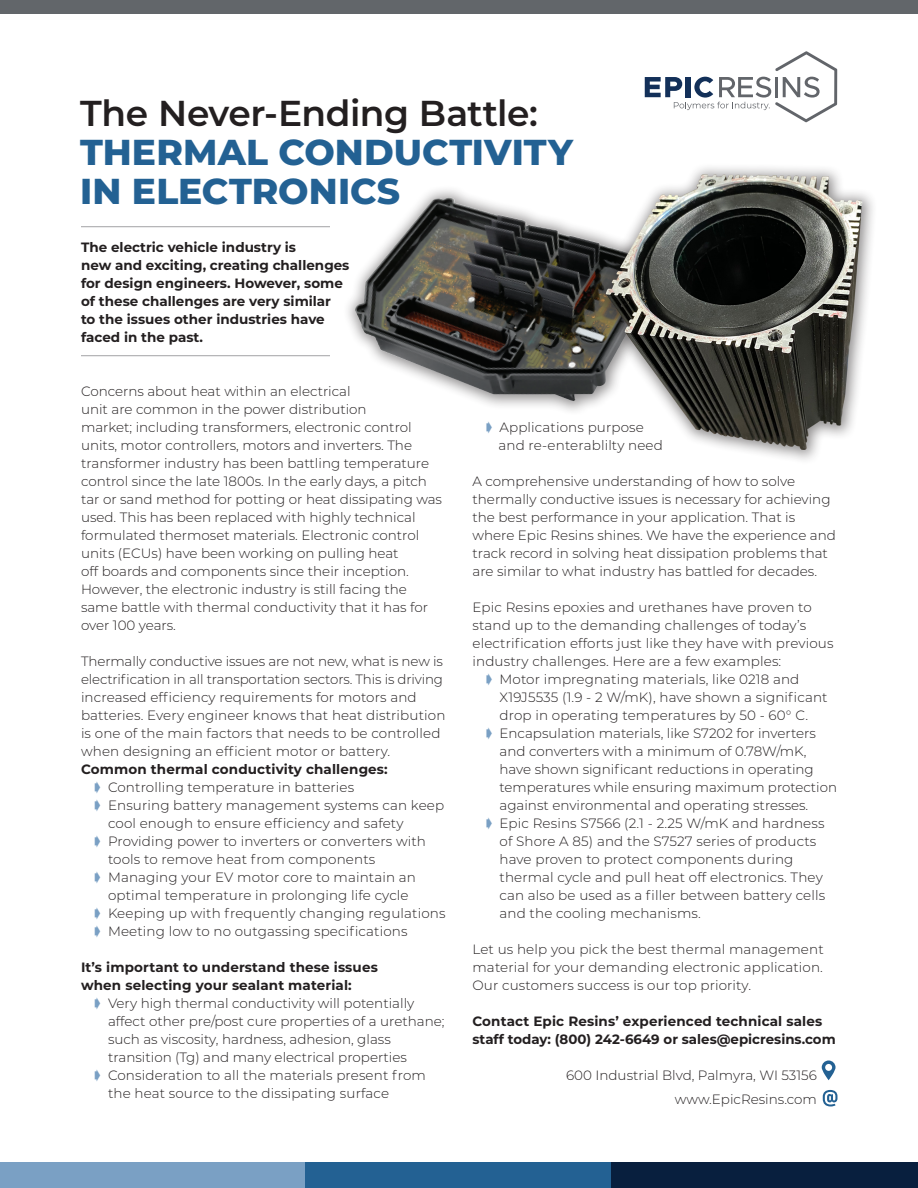
<style>
.page{position:relative;width:918px;height:1188px;background:#fff}
.page>*{position:absolute;margin:0;border:0;box-sizing:border-box;transform-origin:0 0}
.Subhead{font:800 36px/39px "Montserrat";color:#236193}
.Body_Text{font:300 13.5px/18px "Montserrat";color:#231f20}
.Body_Text-2{font:700 13.5px/18px "Montserrat";color:#231f20}
.s1{font-weight:600;color:#231f20}
.s2{font-weight:700}
.s3{color:#7aa0c4}
</style>
<div class="page">
<div style="left:342px;top:184px;width:335px;height:233px;background:#231f20;opacity:.5"></div>
<img style="left:428px;top:197px;width:20px;height:9px">
<div style="left:594px;top:162px;width:284px;height:304px;background:#231f20;opacity:.5"></div>
<img style="left:599px;top:166px;width:272px;height:288px">
<svg style="left:645px;top:51px;width:192px;height:71px"></svg>
<hr style="left:81px;top:355px;width:249px;height:1px;background:#a2a2a5">
<hr style="left:81px;top:226px;width:249px;height:1px;background:#a2a2a5">
<div style="left:0;top:1163px;width:305px;height:25px;background:#7aa0c4"></div>
<div style="left:305px;top:1163px;width:306px;height:25px;background:#236193"></div>
<div style="left:611px;top:1163px;width:307px;height:25px;background:#081f3e"></div>
<svg style="left:822px;top:1060px;width:14px;height:20px"></svg>
<svg style="left:823px;top:1090px;width:14px;height:17px"></svg>
<div style="left:0;top:0;width:918px;height:13px;background:#62666a"></div>
<p class="Subhead" style="left:80px;top:92px;width:494px"><span class="s1">The Never-Ending Battle:<br></span>THERMAL CONDUCTIVITY<br>IN ELECTRONICS</p>
<p class="Body_Text-2" style="left:81px;top:238px;width:270px">The electric vehicle industry is<br>new and exciting, creating challenges for design engineers. However, some of these challenges are very similar<br>to the issues other industries have faced in the past.</p>
<p class="Body_Text" style="left:81px;top:382px;width:363px">Concerns about heat within an electrical<br>unit are common in the power distribution<br>market; including transformers, electronic control units, motor controllers, motors and inverters. The transformer industry has been battling temperature control since the late 1800s. In the early days, a pitch tar or sand method for potting or heat dissipating was used. This has been replaced with highly technical formulated thermoset materials. Electronic control units (ECUs) have been working on pulling heat<br>off boards and components since their inception.<br>However, the electronic industry is still facing the same battle with thermal conductivity that it has for over 100 years.</p>
<p class="Body_Text" style="left:81px;top:652px;width:366px">Thermally conductive issues are not new, what is new is electrification in all transportation sectors. This is driving increased efficiency requirements for motors and batteries. Every engineer knows that heat distribution is one of the main factors that needs to be controlled when designing an efficient motor or battery.<br><span class="s2">Common thermal conductivity challenges:</span></p>
<p class="Body_Text" style="left:94px;top:778px;width:261px"><span class="s3">➧</span> Controlling temperature in batteries</p>
<p class="Body_Text" style="left:108px;top:796px;width:338px;text-indent:-14px"><span class="s3">➧</span> Ensuring battery management systems can keep cool enough to ensure efficiency and safety</p>
<p class="Body_Text" style="left:108px;top:832px;width:320px;text-indent:-14px"><span class="s3">➧</span> Providing power to inverters or converters with tools to remove heat from components</p>
<p class="Body_Text" style="left:94px;top:868px;width:323px;text-align:center"><span class="s3">➧</span> Managing your EV motor core to maintain an optimal temperature in prolonging life cycle</p>
<p class="Body_Text" style="left:94px;top:904px;width:353px"><span class="s3">➧</span> Keeping up with frequently changing regulations</p>
<p class="Body_Text" style="left:94px;top:922px;width:315px"><span class="s3">➧</span> Meeting low to no outgassing specifications</p>
<p class="Body_Text-2" style="left:81px;top:958px;width:298px">It’s important to understand these issues when selecting your sealant material:</p>
<p class="Body_Text" style="left:108px;top:994px;width:338px;text-indent:-14px"><span class="s3">➧</span> Very high thermal conductivity will potentially affect other pre/post cure properties of a urethane; such as viscosity, hardness, adhesion, glass transition (Tg) and many electrical properties</p>
<p class="Body_Text" style="left:108px;top:1066px;width:319px;text-indent:-14px"><span class="s3">➧</span> Consideration to all the materials present from the heat source to the dissipating surface</p>
<p class="Body_Text" style="left:499px;top:418px;width:166px;text-indent:-13px"><span class="s3">➧</span> Applications purpose and re-enterablilty need</p>
<p class="Body_Text" style="left:472px;top:472px;width:365px">A comprehensive understanding of how to solve thermally conductive issues is necessary for achieving the best performance in your application. That is where Epic Resins shines. We have the experience and track record in solving heat dissipation problems that are similar to what industry has battled for decades.</p>
<p class="Body_Text" style="left:472px;top:598px;width:363px">Epic Resins epoxies and urethanes have proven to stand up to the demanding challenges of today’s electrification efforts just like they have with previous industry challenges. Here are a few examples:</p>
<p class="Body_Text" style="left:500px;top:670px;width:330px;text-indent:-14px"><span class="s3">➧</span> Motor impregnating materials, like 0218 and<br>X19J5535 (1.9 - 2 W/mK), have shown a significant drop in operating temperatures by 50 - 60° C.</p>
<p class="Body_Text" style="left:500px;top:724px;width:339px;text-indent:-14px"><span class="s3">➧</span> Encapsulation materials, like S7202 for inverters and converters with a minimum of 0.78W/mK, have shown significant reductions in operating temperatures while ensuring maximum protection against environmental and operating stresses.</p>
<p class="Body_Text" style="left:500px;top:814px;width:327px;text-indent:-14px"><span class="s3">➧</span> Epic Resins S7566 (2.1 - 2.25 W/mK and hardness of Shore A 85) and the S7527 series of products have proven to protect components during thermal cycle and pull heat off electronics. They can also be used as a filler between battery cells and the cooling mechanisms.</p>
<p class="Body_Text" style="left:472px;top:940px;width:353px;text-align:justify">Let us help you pick the best thermal management material for your demanding electronic application.<br>Our customers success is our top priority.</p>
<p class="Body_Text-2" style="left:472px;top:1012px;width:365px">Contact Epic Resins’ experienced technical sales staff today: (800) 242-6649 or sales@epicresins.com</p>
<p class="Body_Text" style="left:566px;top:1066px;width:252px">600 Industrial Blvd, Palmyra, WI 53156</p>
<p class="Body_Text" style="left:675px;top:1090px;width:144px">www.EpicResins.com</p>
</div>
